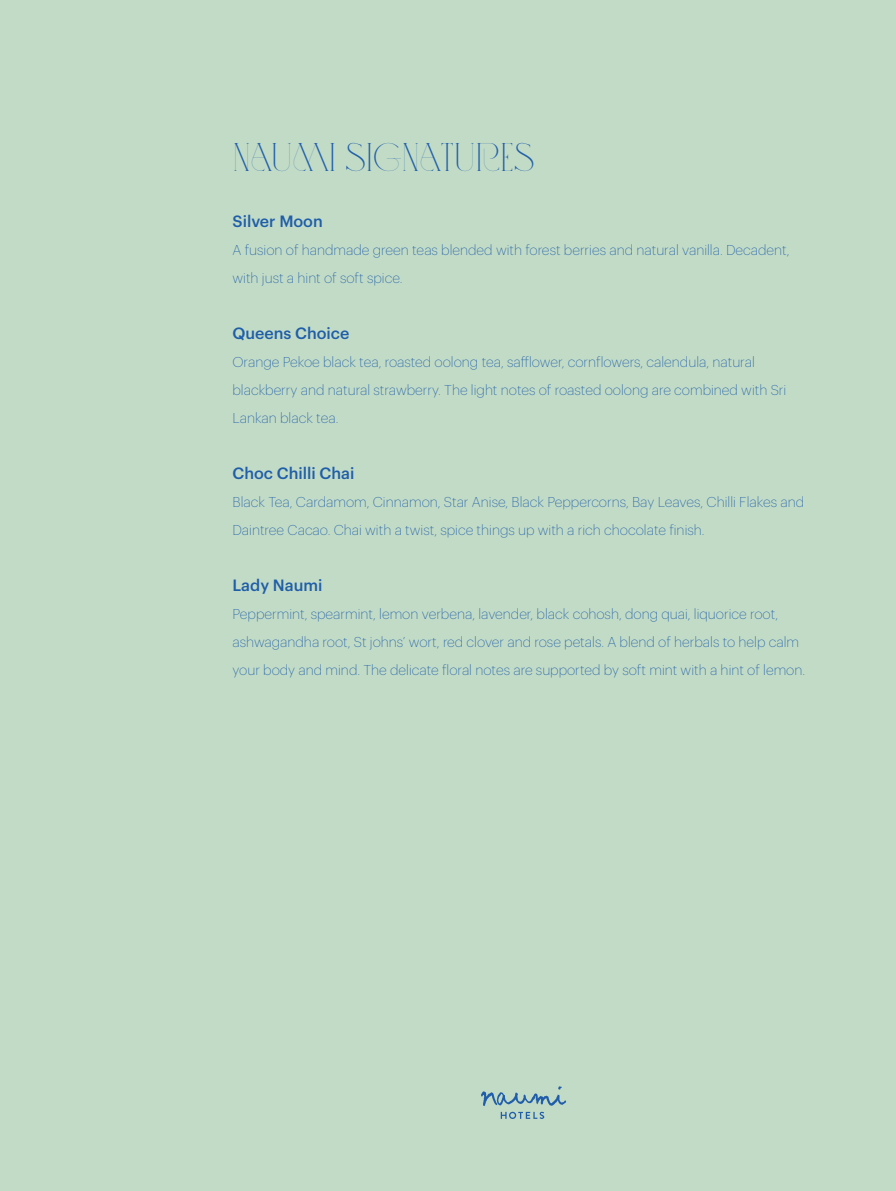
<style>
.page{position:relative;width:896px;height:1191px;background:#c2dbc6}
.page>*{position:absolute;margin:0;border:0;box-sizing:border-box;transform-origin:0 0}
.Paragraph_Style_1{font:40px "Love";letter-spacing:-.015em;color:#1f5ea9}
.t1{font:500 16px "Graphik";color:#1f5ea9}
.t2{font:200 14px/28px "Graphik";color:#1f5ea9}
</style>
<div class="page">
<svg style="left:481px;top:1086px;width:85px;height:33px"></svg>
<p class="Paragraph_Style_1" style="left:232px;top:137px;width:304px">NAUMI SIGNATURES</p>
<p class="t1" style="left:232px;top:209px;width:92px">Silver Moon</p>
<p class="t2" style="left:232px;top:235px;width:558px">A fusion of handmade green teas blended with forest berries and natural vanilla. Decadent, with just a hint of soft spice.</p>
<p class="t1" style="left:232px;top:321px;width:118px">Queens Choice</p>
<p class="t2" style="left:232px;top:347px;width:524px">Orange Pekoe black tea, roasted oolong tea, safflower, cornflowers, calendula, natural</p>
<p class="t2" style="left:232px;top:375px;width:555px">blackberry and natural strawberry. The light notes of roasted oolong are combined with Sri<br>Lankan black tea.</p>
<p class="t1" style="left:232px;top:461px;width:123px">Choc Chilli Chai</p>
<p class="t2" style="left:232px;top:487px;width:573px">Black Tea, Cardamom, Cinnamon, Star Anise, Black Peppercorns, Bay Leaves, Chilli Flakes and<br>Daintree Cacao. Chai with a twist, spice things up with a rich chocolate finish.</p>
<p class="t1" style="left:232px;top:573px;width:91px">Lady Naumi</p>
<p class="t2" style="left:232px;top:599px;width:547px">Peppermint, spearmint, lemon verbena, lavender, black cohosh, dong quai, liquorice root,</p>
<p class="t2" style="left:232px;top:627px;width:574px">ashwagandha root, St johns’ wort, red clover and rose petals. A blend of herbals to help calm your body and mind. The delicate floral notes are supported by soft mint with a hint of lemon.</p>
</div>
